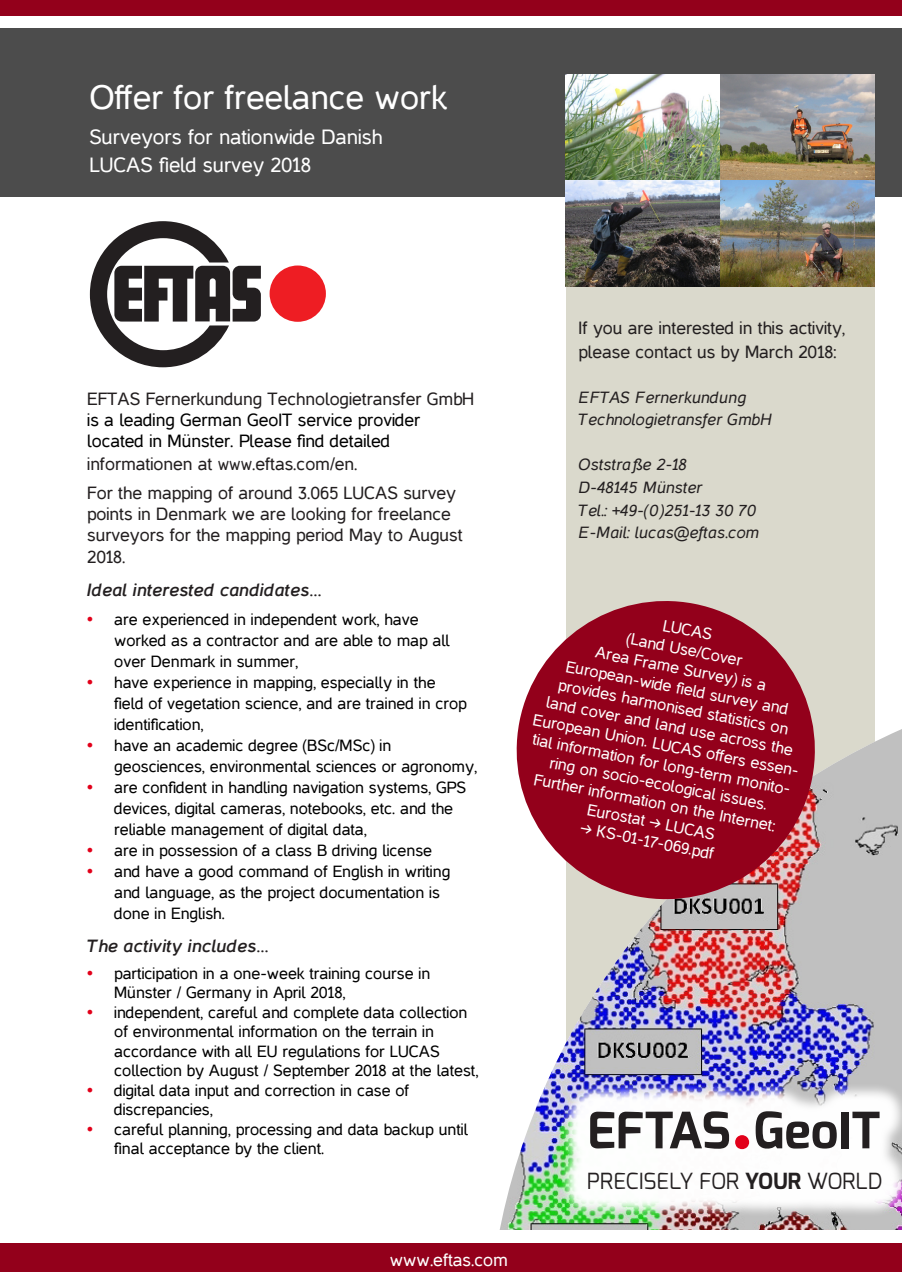
<style>
.page{position:relative;width:902px;height:1272px;background:#fff}
.page>*{position:absolute;margin:0;border:0;box-sizing:border-box;transform-origin:0 0}
.t1{font:700 50.1px "Exo";color:#231f20}
.t2{font:34.5px "Casper";color:#fff}
.t3{font:22.2px "Exo";color:#231f20}
.t4{font:21px "Casper";color:#fff}
.t5{font:18px/21.5px "Casper";color:#231f20}
.t6{font:18px/21px "Casper";color:#000}
.t7{font:italic 700 18px "Casper";color:#231f20}
.t8{font:18px "Casper";color:#fff}
.test{font:16.5px/21px "Casper";color:#000}
.t9{font:16.5px/19.5px "Casper";color:#fff;text-align:center}
.t10{font:italic 16.5px "Casper";color:#231f20}
.s1{font-weight:700;color:#e2001a}
.s2{font-family:"Bauhaus 93";font-weight:400;font-size:60.3px;color:#e2001a}
.s3{font-weight:700}
</style>
<div class="page">
<div style="left:566px;top:261px;width:308px;height:806px;background:#dad9cc"></div>
<div style="left:0;top:0;width:901px;height:185px;background:#93001b"></div>
<img style="left:499px;top:729px;width:402px;height:501px">
<div style="left:0;top:16px;width:901px;height:12px;background:#fff"></div>
<div style="left:0;top:28px;width:901px;height:168px;background:#4c4c4c"></div>
<div style="left:0;top:1243px;width:901px;height:28px;background:#93001b"></div>
<svg style="left:503px;top:601px;width:324px;height:311px;fill:#93001b"></svg>
<img style="left:566px;top:74px;width:154px;height:106px">
<img style="left:720px;top:74px;width:154px;height:106px">
<img style="left:566px;top:180px;width:154px;height:106px">
<img style="left:720px;top:180px;width:154px;height:106px">
<div style="left:269px;top:265px;width:57px;height:57px;background:#ee1d23;border-radius:50%"></div>
<svg style="left:90px;top:221px;width:171px;height:146px"></svg>
<svg style="left:559px;top:1081px;width:342px;height:136px"></svg>
<p class="t2" style="left:89px;top:79px;width:359px">Offer for freelance work</p>
<p class="t4" style="left:89px;top:125px;width:294px">Surveyors for nationwide Danish</p>
<p class="t4" style="left:89px;top:154px;width:223px">LUCAS field survey 2018</p>
<p class="t5" style="left:87px;top:388px;width:388px">EFTAS Fernerkundung Technologietransfer GmbH</p>
<p class="t6" style="left:87px;top:410px;width:334px">is a leading German GeoIT service provider located in Münster. Please find detailed</p>
<p class="t5" style="left:87px;top:453px;width:272px">informationen at www.eftas.com/en.</p>
<p class="t5" style="left:87px;top:481px;width:377px">For the mapping of around 3.065 LUCAS survey points in Denmark we are looking for freelance surveyors for the mapping period May to August 2018.</p>
<p class="t7" style="left:87px;top:580px;width:236px">Ideal interested candidates…</p>
<p class="test" style="left:114px;top:608px;width:337px;text-indent:-27px"><span class="s1">•</span> are experienced in independent work, have worked as a contractor and are able to map all over Denmark in summer,</p>
<p class="test" style="left:114px;top:671px;width:354px;text-indent:-27px"><span class="s1">•</span> have experience in mapping, especially in the field of vegetation science, and are trained in crop identification,</p>
<p class="test" style="left:114px;top:734px;width:364px;text-indent:-27px"><span class="s1">•</span> have an academic degree (BSc/MSc) in geosciences, environmental sciences or agronomy,</p>
<p class="test" style="left:114px;top:776px;width:353px;text-indent:-27px"><span class="s1">•</span> are confident in handling navigation systems, GPS devices, digital cameras, notebooks, etc. and the reliable management of digital data,</p>
<p class="test" style="left:87px;top:839px;width:346px"><span class="s1">•</span> are in possession of a class B driving license</p>
<p class="test" style="left:114px;top:860px;width:337px;text-indent:-27px"><span class="s1">•</span> and have a good command of English in writing and language, as the project documentation is done in English.</p>
<p class="t7" style="left:87px;top:935px;width:183px">The activity includes…</p>
<p class="test" style="left:114px;top:963px;width:317px;line-height:19.5px;text-indent:-27px"><span class="s1">•</span> participation in a one-week training course in<br>Münster / Germany in April 2018,</p>
<p class="test" style="left:87px;top:1002px;width:381px;line-height:19.5px;text-align:center"><span class="s1">•</span> independent, careful and complete data collection of environmental information on the terrain in</p>
<p class="test" style="left:114px;top:1041px;width:365px;line-height:19.5px">accordance with all EU regulations for LUCAS collection by August / September 2018 at the latest,</p>
<p class="test" style="left:114px;top:1080px;width:296px;line-height:19.5px;text-indent:-27px"><span class="s1">•</span> digital data input and correction in case of discrepancies,</p>
<p class="test" style="left:114px;top:1119px;width:355px;line-height:19.5px;text-indent:-27px"><span class="s1">•</span> careful planning, processing and data backup until final acceptance by the client.</p>
<p class="t5" style="left:578px;top:316px;width:268px;line-height:24px">If you are interested in this activity, please contact us by March 2018:</p>
<p class="t10" style="left:578px;top:388px;width:169px">EFTAS Fernerkundung</p>
<p class="t10" style="left:578px;top:411px;width:195px">Technologietransfer GmbH</p>
<p class="t10" style="left:578px;top:456px;width:110px">Oststraße 2-18</p>
<p class="t10" style="left:578px;top:478px;width:125px">D-48145 Münster</p>
<p class="t10" style="left:578px;top:501px;width:179px">Tel.: +49-(0)251-13 30 70</p>
<p class="t10" style="left:578px;top:523px;width:182px">E-Mail: lucas@eftas.com</p>
<p class="t9" style="left:557px;top:594px;width:273px;rotate:11deg">LUCAS<br>(Land Use/Cover<br>Area Frame Survey) is a<br>European-wide fi eld survey and provides harmonised statistics on<br>land cover and land use across the<br>European Union. LUCAS off ers essen&shy;tial information for long-term monito&shy;ring on socio-ecological issues.</p>
<p class="t9" style="left:536px;top:769px;width:247px;rotate:11deg">Further information on the Internet:</p>
<p class="t9" style="left:589px;top:799px;width:131px;rotate:11deg">Eurostat → LUCAS</p>
<p class="t9" style="left:583px;top:818px;width:136px;rotate:11deg">→ KS-01-17-069.pdf</p>
<p class="t1" style="left:587px;top:1098px;width:295px">EFTAS<span class="s2">.</span>GeoIT</p>
<p class="t3" style="left:587px;top:1166px;width:297px">PRECISELY FOR <span class="s3">YOUR</span> WORLD</p>
<p class="t8" style="left:390px;top:1249px;width:119px">www.eftas.com</p>
</div>
